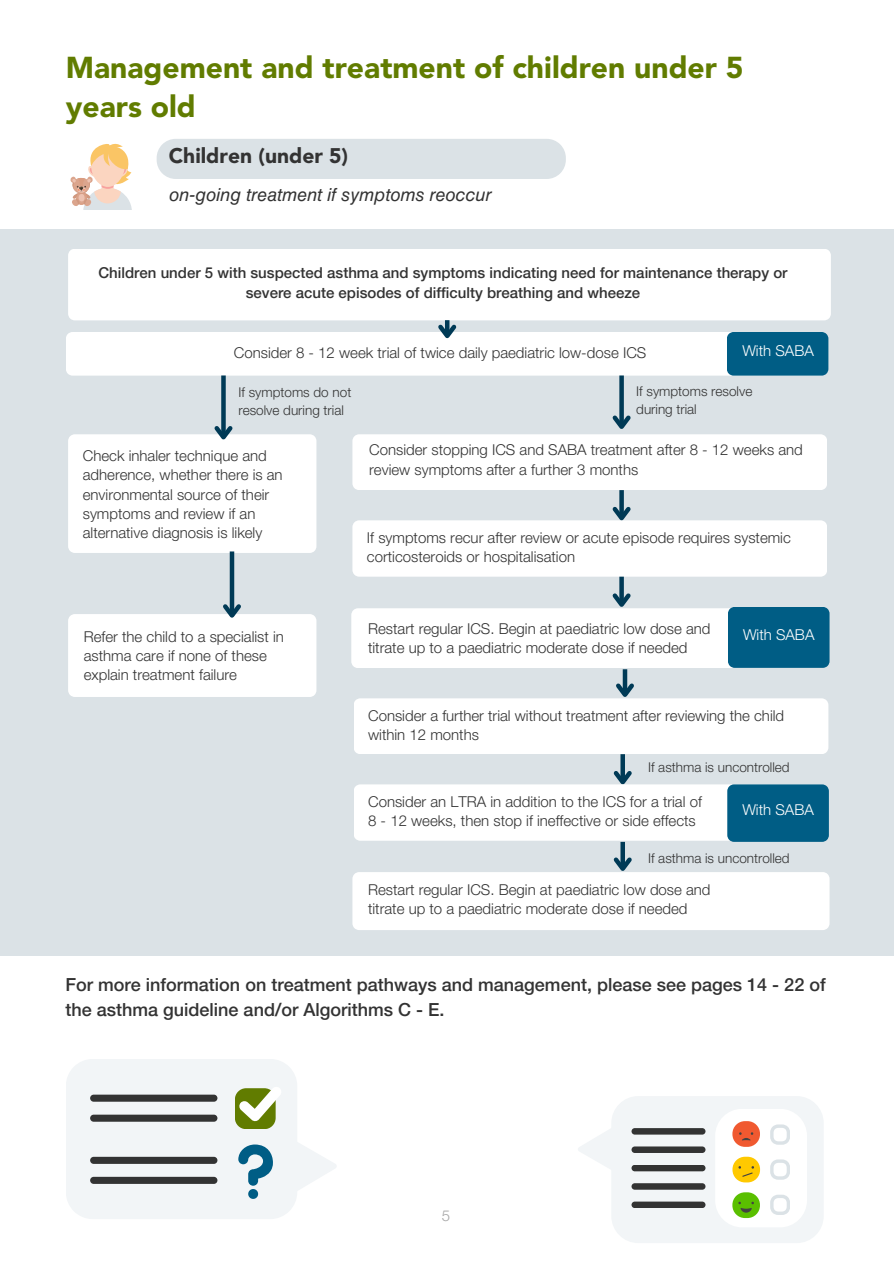
<style>
.page{position:relative;width:894px;height:1264px;background:#fff}
.page>*{position:absolute;margin:0;border:0;box-sizing:border-box;transform-origin:0 0}
.t1{font:900 30px/39.3px "Avenir LT Std";color:#617c00}
.t2{font:900 21px "Avenir LT Std";color:#333}
.t3{font:500 18px/24.8px "Helvetica Neue LT Std";color:#333}
.t4{font:italic 18px "Helvetica LT Std";color:#333}
.t5{font:300 15px/19.2px "Helvetica Neue LT Std";color:#333}
.t6{font:500 15px/19.2px "Helvetica Neue LT Std";color:#333;text-align:center}
.t7{font:300 15px "Helvetica Neue LT Std";color:#fff}
.t8{font:300 15px "Helvetica Neue LT Std";color:#a6a6a6}
.t9{font:300 13.5px/18px "Helvetica Neue LT Std";color:#333}
</style>
<div class="page">
<svg style="left:70px;top:143px;width:62px;height:67px"></svg>
<div style="left:157px;top:139px;width:408px;height:40px;background:#dbe2e6"></div>
<div style="left:0;top:229px;width:893px;height:726px;background:#dbe2e6"></div>
<div style="left:68px;top:249px;width:762px;height:71px;background:#fff"></div>
<svg style="left:66px;top:320px;width:762px;height:55px"></svg>
<div style="left:221px;top:375px;width:5px;height:62px;background:#003a56"></div>
<svg style="left:68px;top:422px;width:248px;height:131px;background:#fafbfb"></svg>
<svg style="left:619px;top:375px;width:4px;height:36px"></svg>
<svg style="left:352px;top:411px;width:475px;height:79px"></svg>
<hr style="left:230px;top:551px;width:4px;height:64px;background:#003a56">
<svg style="left:68px;top:600px;width:248px;height:97px;background:#f8f9fa"></svg>
<svg style="left:619px;top:490px;width:4px;height:13px"></svg>
<svg style="left:352px;top:503px;width:475px;height:73px"></svg>
<svg style="left:619px;top:576px;width:4px;height:13px"></svg>
<svg style="left:620px;top:754px;width:4px;height:12px"></svg>
<svg style="left:620px;top:841px;width:4px;height:12px"></svg>
<svg style="left:352px;top:853px;width:477px;height:77px"></svg>
<div style="left:622px;top:669px;width:5px;height:25px;background:#003a56"></div>
<svg style="left:354px;top:679px;width:474px;height:75px"></svg>
<svg style="left:66px;top:1059px;width:270px;height:160px"></svg>
<div style="left:611px;top:1096px;width:212px;height:146px;background:#f2f5f7;border-radius:27px"></div>
<div style="left:631px;top:1183px;width:74px;height:6px;background:#333;border-radius:3px"></div>
<div style="left:631px;top:1201px;width:74px;height:6px;background:#333;border-radius:3px"></div>
<div style="left:715px;top:1108px;width:91px;height:119px;background:#fff;border-radius:27px"></div>
<svg style="left:578px;top:1129px;width:33px;height:40px"></svg>
<div style="left:631px;top:1146px;width:74px;height:6px;background:#333;border-radius:3px"></div>
<div style="left:631px;top:1164px;width:74px;height:7px;background:#333;border-radius:3px"></div>
<div style="left:631px;top:1128px;width:74px;height:6px;background:#333;border-radius:3px"></div>
<div style="left:732px;top:1121px;width:27px;height:25px;background:#f05930;border-radius:13px"></div>
<svg style="left:739px;top:1132px;width:14px;height:8px"></svg>
<div style="left:732px;top:1156px;width:27px;height:26px;background:#ffc900;border-radius:13px"></div>
<svg style="left:738px;top:1166px;width:15px;height:11px"></svg>
<div style="left:732px;top:1192px;width:27px;height:25px;background:#5abf00;border-radius:13px"></div>
<svg style="left:738px;top:1201px;width:15px;height:11px"></svg>
<svg style="left:770px;top:1124px;width:19px;height:20px"></svg>
<svg style="left:770px;top:1159px;width:19px;height:20px"></svg>
<svg style="left:770px;top:1194px;width:19px;height:20px"></svg>
<svg style="left:351px;top:589px;width:478px;height:79px"></svg>
<svg style="left:354px;top:766px;width:474px;height:75px"></svg>
<p class="t1" style="left:66px;top:50px;width:679px">Management and treatment of children under 5 years old</p>
<p class="t2" style="left:169px;top:147px;width:181px">Children (under 5)</p>
<h1 class="t4" style="left:169px;top:188px;width:324px">on-going treatment if symptoms reoccur</h1>
<p class="t6" style="left:98px;top:266px;width:690px">Children under 5 with suspected asthma and symptoms indicating need for maintenance therapy or severe acute episodes of difficulty breathing and wheeze</p>
<h5 class="t5" style="left:234px;top:345px;width:414px">Consider 8 - 12 week trial of twice daily paediatric low-dose ICS</h5>
<p class="t7" style="left:742px;top:345px;width:73px">With SABA</p>
<h4 class="t9" style="left:238px;top:385px;width:114px">If symptoms do not resolve during trial</h4>
<h2 class="t5" style="left:83px;top:448px;width:201px">Check inhaler technique and adherence, whether there is an environmental source of their symptoms and review if an alternative diagnosis is likely</h2>
<p class="t9" style="left:636px;top:384px;width:117px">If symptoms resolve during trial</p>
<p class="t5" style="left:369px;top:442px;width:435px">Consider stopping ICS and SABA treatment after 8 - 12 weeks and review symptoms after a further 3 months</p>
<p class="t5" style="left:367px;top:530px;width:425px">If symptoms recur after review or acute episode requires systemic corticosteroids or hospitalisation</p>
<p class="t5" style="left:84px;top:628px;width:201px">Refer the child to a specialist in asthma care if none of these explain treatment failure</p>
<p class="t5" style="left:368px;top:621px;width:344px">Restart regular ICS. Begin at paediatric low dose and titrate up to a paediatric moderate dose if needed</p>
<p class="t7" style="left:742px;top:629px;width:73px">With SABA</p>
<p class="t5" style="left:368px;top:708px;width:417px">Consider a further trial without treatment after reviewing the child within 12 months</p>
<p class="t9" style="left:648px;top:759px;width:143px">If asthma is uncontrolled</p>
<p class="t5" style="left:368px;top:794px;width:335px">Consider an LTRA in addition to the ICS for a trial of<br>8 - 12 weeks, then stop if ineffective or side effects</p>
<p class="t7" style="left:742px;top:804px;width:73px">With SABA</p>
<p class="t9" style="left:648px;top:850px;width:143px">If asthma is uncontrolled</p>
<p class="t5" style="left:368px;top:882px;width:344px">Restart regular ICS. Begin at paediatric low dose and titrate up to a paediatric moderate dose if needed</p>
<p class="t3" style="left:65px;top:974px;width:761px">For more information on treatment pathways and management, please see pages 14 - 22 of the asthma guideline and/or Algorithms C - E.</p>
<p class="t8" style="left:441px;top:1209px;width:10px">5</p>
</div>
